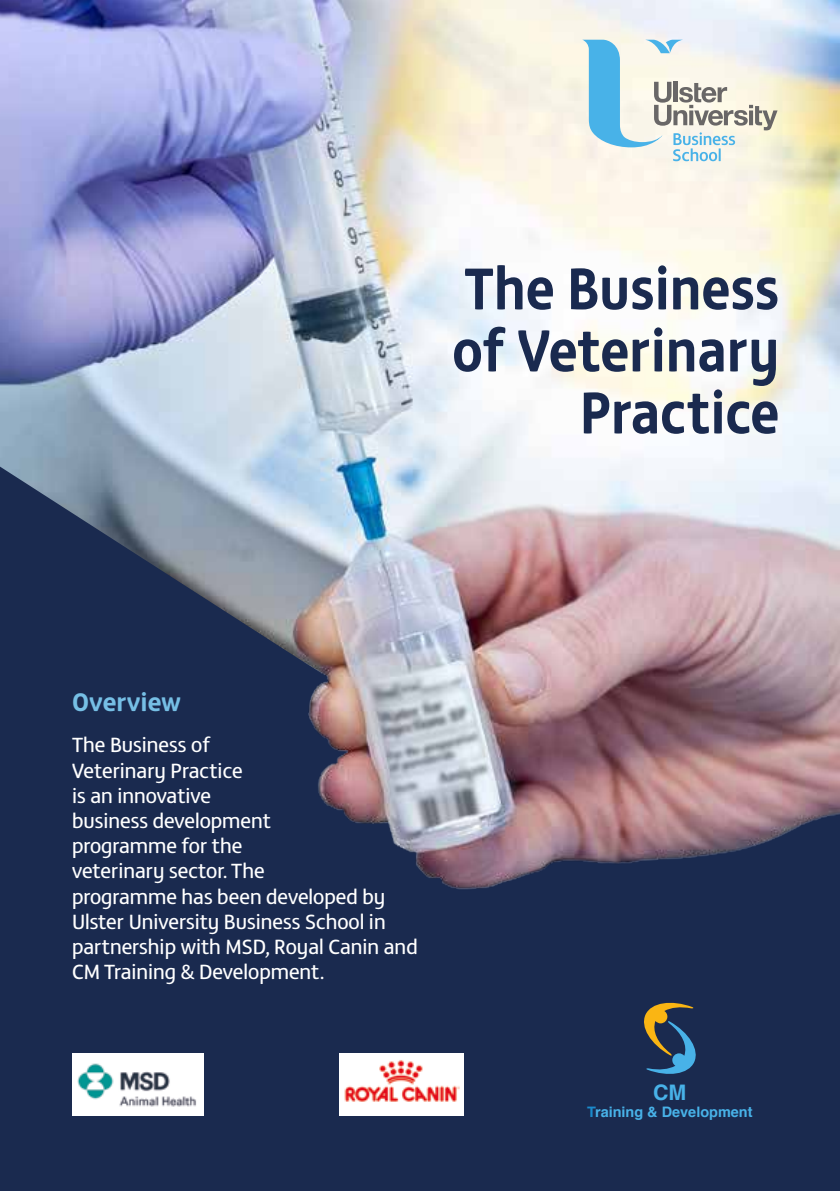
<style>
.page{position:relative;width:840px;height:1191px;background:#fff}
.page>*{position:absolute;margin:0;border:0;box-sizing:border-box;transform-origin:0 0}
.t1{font:700 26px "FS Matthew";color:#76bfe5}
.t2{font:700 21.4px "Helvetica";color:#48b2e8}
.t3{font:21px/25.2px "FS Matthew";color:#fff}
.t4{font:700 14.4px "Helvetica";color:#48b2e8}
.s1{color:#1b8acb}
</style>
<div class="page">
<div style="left:0;top:900px;width:839px;height:291px;background:#1a2a4f"></div>
<img style="left:0;top:0;width:839px;height:900px">
<svg style="left:582px;top:40px;width:195px;height:121px;background:#d1dfde"></svg>
<svg style="left:454px;top:327px;width:323px;height:107px"></svg>
<svg style="left:464px;top:265px;width:313px;height:45px"></svg>
<svg style="left:0;top:466px;width:321px;height:207px;background:#58667f"></svg>
<svg style="left:639px;top:999px;width:60px;height:78px;background:#40515c"></svg>
<img style="left:72px;top:1053px;width:131px;height:62px">
<img style="left:339px;top:1053px;width:124px;height:62px">
<p class="t1" style="left:72px;top:681px;width:111px">Overview</p>
<p class="t3" style="left:72px;top:731px;width:347px">The Business of<br>Veterinary Practice<br>is an innovative<br>business development<br>programme for the<br>veterinary sector. The<br>programme has been developed by<br>Ulster University Business School in partnership with MSD, Royal Canin and<br>CM Training &amp; Development.</p>
<p class="t2" style="left:652px;top:1074px;width:35px">CM</p>
<p class="t4" style="left:586px;top:1100px;width:167px"><span class="s1">T</span>raining &amp; Development</p>
</div>
